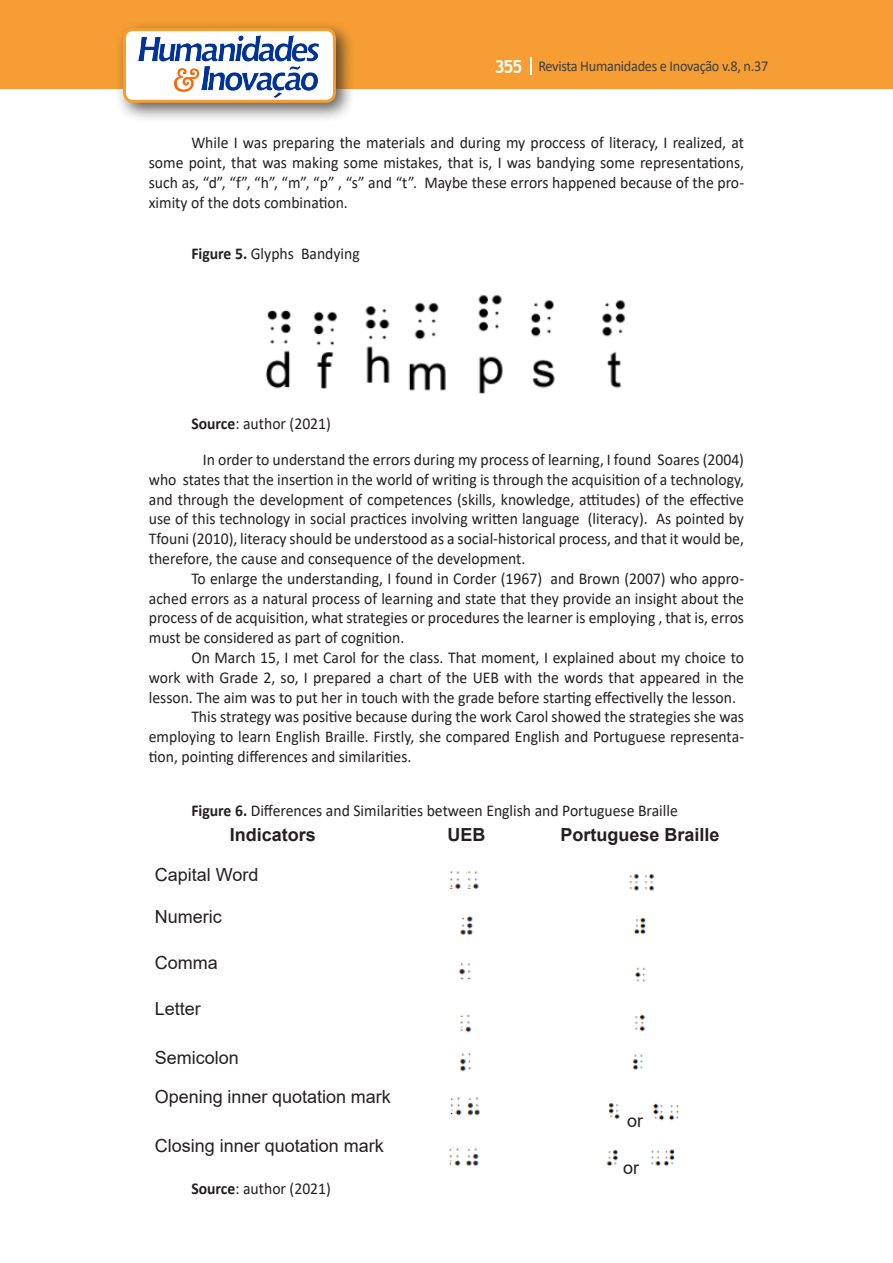
<style>
.page{position:relative;width:893px;height:1263px;background:#fff}
.page>*{position:absolute;margin:0;border:0;box-sizing:border-box;transform-origin:0 0}
.t1{font:18px "Arial";color:#231f20}
.t2{font:700 18px "Arial";color:#231f20}
.Texto{font:16.5px/19.8px "Calibri";color:#231f20;text-align:justify;scale:.95 1}
.t3{font:15px "Calibri";letter-spacing:-.02em;color:#3e3e3f;scale:.95 1}
.s1{font-family:"Trebuchet MS";font-weight:700;font-size:18px;color:#fff}
.s2{font-weight:700}
</style>
<div class="page">
<div style="left:0;top:0;width:893px;height:88px;background:#f69e34"></div>
<svg style="left:530px;top:57px;width:2px;height:18px"></svg>
<div style="left:115px;top:20px;width:241px;height:103px;background:#231f20;opacity:.75"></div>
<div style="left:125px;top:30px;width:209px;height:71px;background:#fff;border-radius:9px"></div>
<img style="left:138px;top:35px;width:181px;height:62px">
<div style="left:123px;top:28px;width:213px;height:75px;border:3px solid #f69e34;border-radius:9px"></div>
<img style="left:265px;top:310px;width:26px;height:79px">
<img style="left:313px;top:311px;width:25px;height:78px">
<img style="left:365px;top:305px;width:25px;height:78px">
<img style="left:408px;top:302px;width:38px;height:89px">
<img style="left:478px;top:294px;width:25px;height:100px">
<img style="left:530px;top:300px;width:96px;height:89px">
<img style="left:447px;top:871px;width:32px;height:19px">
<img style="left:629px;top:874px;width:26px;height:17px">
<img style="left:460px;top:916px;width:13px;height:19px">
<img style="left:633px;top:918px;width:14px;height:17px">
<img style="left:458px;top:963px;width:13px;height:17px">
<img style="left:634px;top:967px;width:12px;height:15px">
<img style="left:458px;top:1014px;width:14px;height:19px">
<img style="left:635px;top:1014px;width:10px;height:18px">
<img style="left:459px;top:1053px;width:13px;height:19px">
<img style="left:632px;top:1054px;width:11px;height:16px">
<img style="left:450px;top:1097px;width:30px;height:19px">
<img style="left:608px;top:1103px;width:12px;height:16px">
<img style="left:652px;top:1103px;width:27px;height:18px">
<img style="left:449px;top:1148px;width:30px;height:18px">
<img style="left:606px;top:1150px;width:13px;height:16px">
<img style="left:650px;top:1149px;width:25px;height:17px">
<p class="t3" style="left:495px;top:56px;width:290px"><span class="s1">355</span> Revista Humanidades e Inovação v.8, n.37</p>
<p class="Texto" style="left:149px;top:133px;width:628px;text-indent:43px">While I was preparing the materials and during my proccess of literacy, I realized, at some point, that was making some mistakes, that is, I was bandying some representations, such as, “d”, “f”, “h”, “m”, “p” , “s” and “t”. Maybe these errors happened because of the pro&shy;ximity of the dots combination.</p>
<p class="Texto" style="left:191px;top:243px;width:179px"><span class="s2">Figure 5.</span> Glyphs Bandying</p>
<p class="Texto" style="left:191px;top:414px;width:148px"><span class="s2">Source</span>: author (2021)</p>
<p class="Texto" style="left:149px;top:449px;width:628px;text-indent:54px">In order to understand the errors during my process of learning, I found Soares (2004) who states that the insertion in the world of writing is through the acquisition of a technology, and through the development of competences (skills, knowledge, attitudes) of the effective use of this technology in social practices involving written language (literacy). As pointed by Tfouni (2010), literacy should be understood as a social-historical process, and that it would be, therefore, the cause and consequence of the development.</p>
<p class="Texto" style="left:149px;top:568px;width:628px;text-indent:43px">To enlarge the understanding, I found in Corder (1967) and Brown (2007) who appro&shy;ached errors as a natural process of learning and state that they provide an insight about the process of de acquisition, what strategies or procedures the learner is employing , that is, erros must be considered as part of cognition.</p>
<p class="Texto" style="left:149px;top:647px;width:628px;text-indent:43px">On March 15, I met Carol for the class. That moment, I explained about my choice to work with Grade 2, so, I prepared a chart of the UEB with the words that appeared in the lesson. The aim was to put her in touch with the grade before starting effectivelly the lesson.</p>
<p class="Texto" style="left:149px;top:706px;width:628px;text-indent:43px">This strategy was positive because during the work Carol showed the strategies she was employing to learn English Braille. Firstly, she compared English and Portuguese representa&shy;tion, pointing differences and similarities.</p>
<p class="Texto" style="left:191px;top:800px;width:514px"><span class="s2">Figure 6.</span> Differences and Similarities between English and Portuguese Braille</p>
<p class="t2" style="left:230px;top:822px;width:88px">Indicators</p>
<p class="t2" style="left:447px;top:822px;width:39px">UEB</p>
<p class="t2" style="left:560px;top:822px;width:161px">Portuguese Braille</p>
<p class="t1" style="left:155px;top:862px;width:105px">Capital Word</p>
<p class="t1" style="left:155px;top:904px;width:68px">Numeric</p>
<p class="t1" style="left:155px;top:950px;width:64px">Comma</p>
<p class="t1" style="left:155px;top:996px;width:48px">Letter</p>
<p class="t1" style="left:155px;top:1045px;width:86px">Semicolon</p>
<p class="t1" style="left:155px;top:1084px;width:238px">Opening inner quotation mark</p>
<p class="t1" style="left:627px;top:1108px;width:18px">or</p>
<p class="t1" style="left:155px;top:1133px;width:231px">Closing inner quotation mark</p>
<p class="t1" style="left:623px;top:1155px;width:18px">or</p>
<p class="Texto" style="left:191px;top:1178px;width:148px"><span class="s2">Source</span>: author (2021)</p>
</div>
